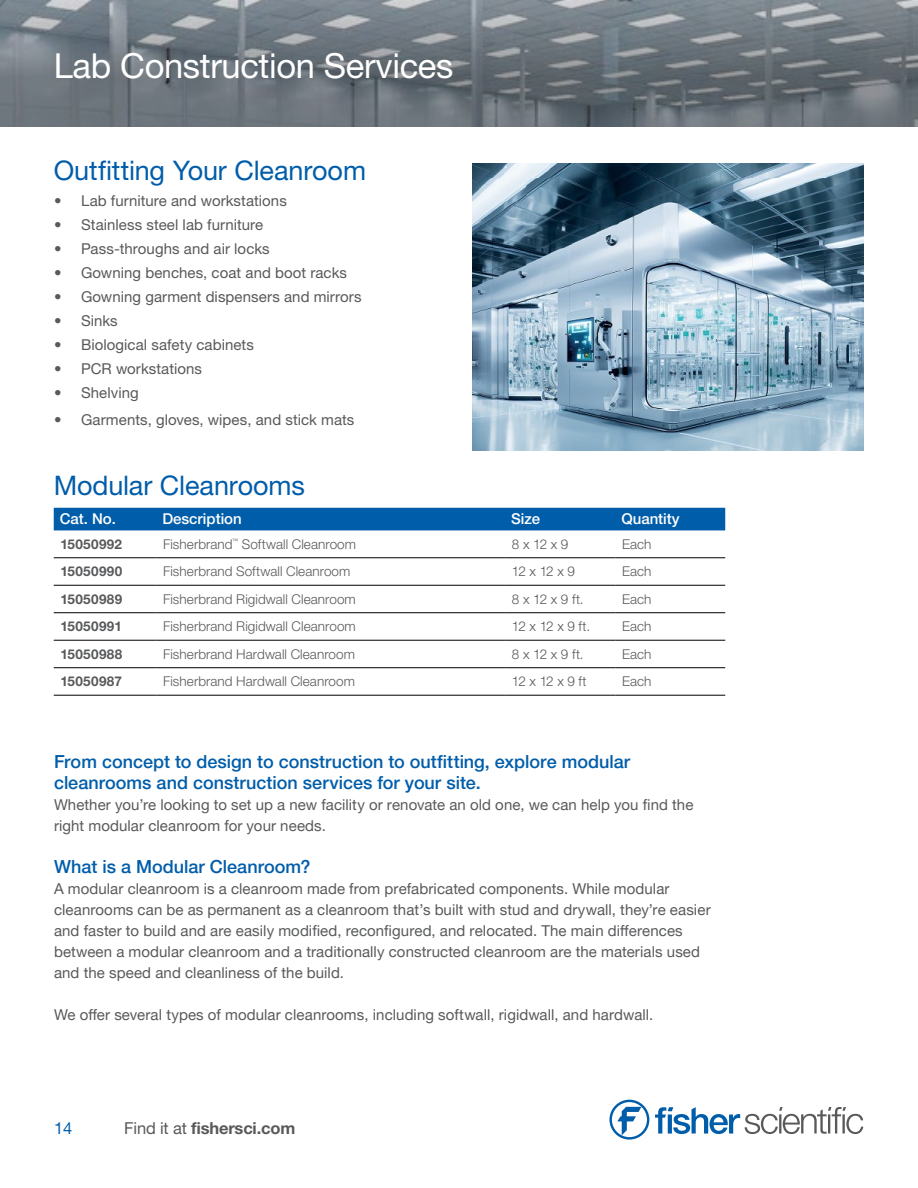
<style>
.page{position:relative;width:918px;height:1188px;background:#fff}
.page>*{position:absolute;margin:0;border:0;box-sizing:border-box;transform-origin:0 0}
.t1{font:34.5px "Helvetica Neue LTW1 G";letter-spacing:-.01em;color:#fff}
.t2{font:27px "Helvetica Neue LTW1 G";letter-spacing:-.005em;color:#005daa}
.t3{font:500 18px/21px "Helvetica Neue LTW06 65";color:#005daa}
.t4{font:700 16.5px "Helvetica Neue LTW1 G";letter-spacing:-.01em;color:#58595b}
.t5{font:16.5px "Helvetica Neue LTW1 G";color:#005daa}
.t6{font:15px/21px "Helvetica Neue LTW06 55 Roman";letter-spacing:.005em;color:#58595b}
.t7{font:15px "Helvetica Neue LTW1 G";letter-spacing:.005em;color:#58595b}
.t8{font:500 15px "Helvetica Neue LTW1 G";color:#fff}
.t9{font:300 13.5px "Helvetica Neue LTW1 G";letter-spacing:.005em;color:#58595b}
.t10{font:700 13.5px "Helvetica Neue LTW1 G";letter-spacing:.025em;color:#58595b}
.s1{font-weight:400}
</style>
<div class="page">
<img style="left:472px;top:163px;width:392px;height:288px">
<svg style="left:609px;top:1100px;width:40px;height:40px"></svg>
<svg style="left:655px;top:1107px;width:208px;height:27px"></svg>
<div style="left:54px;top:508px;width:671px;height:22px;background:#005daa"></div>
<hr style="left:54px;top:558px;width:102px;height:1px;background:#000">
<hr style="left:505px;top:558px;width:110px;height:1px;background:#000">
<hr style="left:615px;top:558px;width:110px;height:1px;background:#000">
<hr style="left:54px;top:585px;width:102px;height:1px;background:#000">
<hr style="left:505px;top:585px;width:110px;height:1px;background:#000">
<hr style="left:615px;top:585px;width:110px;height:1px;background:#000">
<hr style="left:54px;top:612px;width:102px;height:1px;background:#000">
<hr style="left:505px;top:612px;width:110px;height:1px;background:#000">
<hr style="left:615px;top:612px;width:110px;height:1px;background:#000">
<hr style="left:54px;top:640px;width:102px;height:1px;background:#000">
<hr style="left:505px;top:640px;width:110px;height:1px;background:#000">
<hr style="left:615px;top:640px;width:110px;height:1px;background:#000">
<hr style="left:54px;top:667px;width:102px;height:1px;background:#000">
<hr style="left:505px;top:667px;width:110px;height:1px;background:#000">
<hr style="left:615px;top:667px;width:110px;height:1px;background:#000">
<hr style="left:54px;top:695px;width:102px;height:1px;background:#000">
<hr style="left:505px;top:695px;width:110px;height:1px;background:#000">
<hr style="left:615px;top:695px;width:110px;height:1px;background:#000">
<hr style="left:156px;top:558px;width:349px;height:1px;background:#000">
<hr style="left:156px;top:585px;width:349px;height:1px;background:#000">
<hr style="left:156px;top:612px;width:349px;height:1px;background:#000">
<hr style="left:156px;top:640px;width:349px;height:1px;background:#000">
<hr style="left:156px;top:667px;width:349px;height:1px;background:#000">
<hr style="left:156px;top:695px;width:349px;height:1px;background:#000">
<svg style="left:0;top:0;width:918px;height:127px;background:#70787f"></svg>
<h1 class="t1" style="left:54px;top:45px;width:401px">Lab Construction Services</h1>
<h2 class="t2" style="left:54px;top:154px;width:314px">Outfitting Your Cleanroom</h2>
<p class="t7" style="left:54px;top:191px;width:234px">• Lab furniture and workstations</p>
<p class="t7" style="left:54px;top:215px;width:211px">• Stainless steel lab furniture</p>
<p class="t7" style="left:54px;top:239px;width:217px">• Pass-throughs and air locks</p>
<p class="t7" style="left:54px;top:263px;width:295px">• Gowning benches, coat and boot racks</p>
<p class="t7" style="left:54px;top:287px;width:309px">• Gowning garment dispensers and mirrors</p>
<p class="t7" style="left:54px;top:311px;width:65px">• Sinks</p>
<p class="t7" style="left:54px;top:335px;width:201px">• Biological safety cabinets</p>
<p class="t7" style="left:54px;top:359px;width:150px">• PCR workstations</p>
<p class="t7" style="left:54px;top:383px;width:86px">• Shelving</p>
<p class="t7" style="left:54px;top:410px;width:302px">• Garments, gloves, wipes, and stick mats</p>
<h2 class="t2" style="left:54px;top:469px;width:253px">Modular Cleanrooms</h2>
<p class="t8" style="left:60px;top:510px;width:58px">Cat. No.</p>
<p class="t8" style="left:162px;top:510px;width:81px">Description</p>
<p class="t8" style="left:511px;top:510px;width:30px">Size</p>
<p class="t8" style="left:621px;top:510px;width:60px">Quantity</p>
<p class="t10" style="left:60px;top:536px;width:63px">15050992</p>
<p class="t9" style="left:163px;top:536px;width:195px">Fisherbrand<sup>™</sup> Softwall Cleanroom</p>
<p class="t9" style="left:512px;top:536px;width:58px">8 x 12 x 9</p>
<p class="t9" style="left:622px;top:536px;width:31px">Each</p>
<p class="t10" style="left:60px;top:563px;width:63px">15050990</p>
<p class="t9" style="left:163px;top:563px;width:189px">Fisherbrand Softwall Cleanroom</p>
<p class="t9" style="left:512px;top:563px;width:65px">12 x 12 x 9</p>
<p class="t9" style="left:622px;top:563px;width:31px">Each</p>
<p class="t10" style="left:60px;top:591px;width:63px">15050989</p>
<p class="t9" style="left:163px;top:591px;width:194px">Fisherbrand Rigidwall Cleanroom</p>
<p class="t9" style="left:512px;top:591px;width:73px">8 x 12 x 9 ft.</p>
<p class="t9" style="left:622px;top:591px;width:31px">Each</p>
<p class="t10" style="left:60px;top:618px;width:63px">15050991</p>
<p class="t9" style="left:163px;top:618px;width:194px">Fisherbrand Rigidwall Cleanroom</p>
<p class="t9" style="left:512px;top:618px;width:80px">12 x 12 x 9 ft.</p>
<p class="t9" style="left:622px;top:618px;width:31px">Each</p>
<p class="t10" style="left:60px;top:646px;width:63px">15050988</p>
<p class="t9" style="left:163px;top:646px;width:193px">Fisherbrand Hardwall Cleanroom</p>
<p class="t9" style="left:512px;top:646px;width:73px">8 x 12 x 9 ft.</p>
<p class="t9" style="left:622px;top:646px;width:31px">Each</p>
<p class="t10" style="left:60px;top:673px;width:63px">15050987</p>
<p class="t9" style="left:163px;top:673px;width:193px">Fisherbrand Hardwall Cleanroom</p>
<p class="t9" style="left:512px;top:673px;width:76px">12 x 12 x 9 ft</p>
<p class="t9" style="left:622px;top:673px;width:31px">Each</p>
<p class="t3" style="left:54px;top:751px;width:578px">From concept to design to construction to outfitting, explore modular cleanrooms and construction services for your site.</p>
<p class="t6" style="left:54px;top:794px;width:641px">Whether you’re looking to set up a new facility or renovate an old one, we can help you find the right modular cleanroom for your needs.</p>
<p class="t3" style="left:54px;top:856px;width:258px">What is a Modular Cleanroom?</p>
<p class="t6" style="left:54px;top:878px;width:658px">A modular cleanroom is a cleanroom made from prefabricated components. While modular cleanrooms can be as permanent as a cleanroom that’s built with stud and drywall, they’re easier and faster to build and are easily modified, reconfigured, and relocated. The main differences between a modular cleanroom and a traditionally constructed cleanroom are the materials used and the speed and cleanliness of the build.</p>
<p class="t6" style="left:54px;top:1004px;width:601px">We offer several types of modular cleanrooms, including softwall, rigidwall, and hardwall.</p>
<p class="t5" style="left:54px;top:1118px;width:20px">14</p>
<p class="t4" style="left:124px;top:1118px;width:173px"><span class="s1">Find it at</span> fishersci.com</p>
</div>
